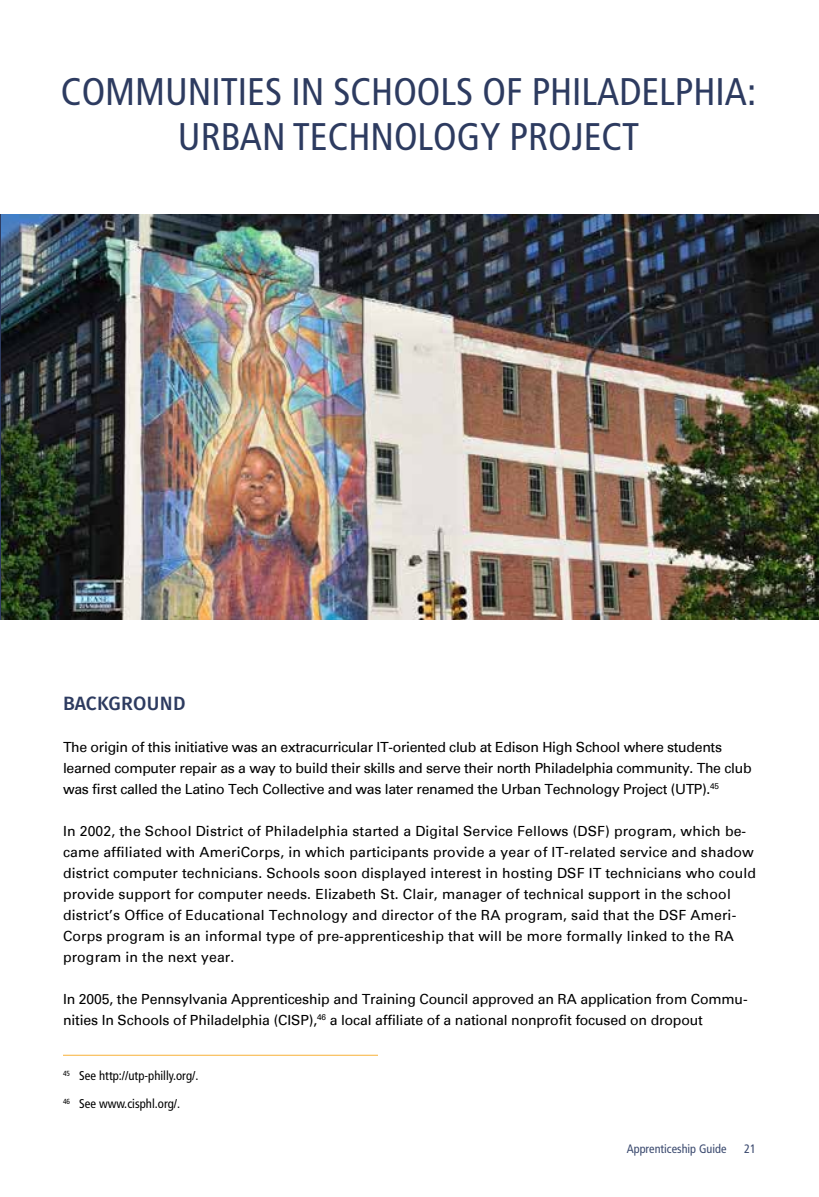
<style>
.page{position:relative;width:819px;height:1197px;background:#fff}
.page>*{position:absolute;margin:0;border:0;box-sizing:border-box;transform-origin:0 0}
.t1{font:condensed 38.5px/45.5px "Frutiger LT";color:#2d3b60;text-align:center}
.t2{font:500 19.25px "Fira Sans";letter-spacing:.02em;color:#2d3b60}
.t3{font:14px/21px "Univers";letter-spacing:.01em;color:#000}
.t4{font:14px/21px "Univers";letter-spacing:-.02em;color:#000}
.t5{font:14px/21px "Univers";letter-spacing:-.01em;color:#000}
.t6{font:condensed 12.6px "Frutiger LT";color:#000}
.t7{font:condensed 12.25px "Frutiger LT";color:#3a496e}
</style>
<div class="page">
<svg style="left:0;top:214px;width:1px;height:406px"></svg>
<hr style="left:63px;top:1055px;width:315px;height:1px;background:#f8b138">
<img style="left:1px;top:214px;width:818px;height:406px">
<h1 class="t1" style="left:61px;top:69px;width:697px">COMMUNITIES IN SCHOOLS OF PHILADELPHIA:<br>URBAN TECHNOLOGY PROJECT</h1>
<h2 class="t2" style="left:63px;top:687px;width:124px">BACKGROUND</h2>
<p class="t4" style="left:63px;top:736px;width:690px">The origin of this initiative was an extracurricular IT-oriented club at Edison High School where students learned computer repair as a way to build their skills and serve their north Philadelphia community. The club was first called the Latino Tech Collective and was later renamed the Urban Technology Project (UTP).<sup>45</sup></p>
<p class="t3" style="left:63px;top:820px;width:695px">In 2002, the School District of Philadelphia started a Digital Service Fellows (DSF) program, which be&shy;came affiliated with AmeriCorps, in which participants provide a year of IT-related service and shadow district computer technicians. Schools soon displayed interest in hosting DSF IT technicians who could provide support for computer needs. Elizabeth St. Clair, manager of technical support in the school district’s Office of Educational Technology and director of the RA program, said that the DSF Ameri-Corps program is an informal type of pre-apprenticeship that will be more formally linked to the RA program in the next year.</p>
<p class="t5" style="left:63px;top:988px;width:686px">In 2005, the Pennsylvania Apprenticeship and Training Council approved an RA application from Commu&shy;nities In Schools of Philadelphia (CISP),<sup>46</sup> a local affiliate of a national nonprofit focused on dropout</p>
<p class="t6" style="left:63px;top:1068px;width:137px"><sup>45</sup> See http://utp-philly.org/.</p>
<p class="t6" style="left:63px;top:1096px;width:119px"><sup>46</sup> See www.cisphl.org/.</p>
<p class="t7" style="left:627px;top:1142px;width:101px">Apprenticeship Guide</p>
<p class="t7" style="left:744px;top:1142px;width:13px">21</p>
</div>
